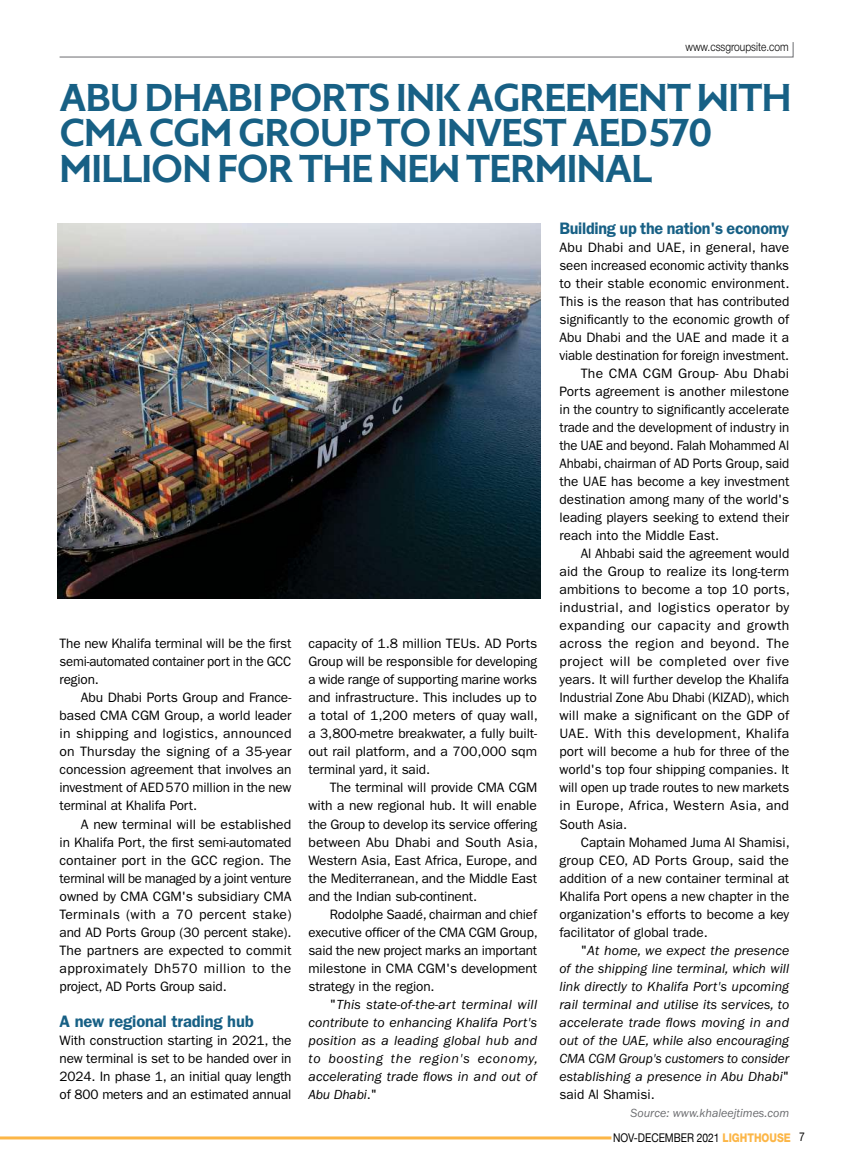
<style>
.page{position:relative;width:851px;height:1170px;background:#fff}
.page>*{position:absolute;margin:0;border:0;box-sizing:border-box;transform-origin:0 0}
.t1{font:600 36px/35.5px "Massimo W00";letter-spacing:-.02em;color:#176085}
.t2{font:600 16.65px "ITC Franklin Gothic Std";letter-spacing:-.015em;color:#176085}
.t3{font:13.65px/18px "ITC Franklin Gothic Std";color:#000;text-align:justify}
.t4{font:italic 13.65px/18px "ITC Franklin Gothic Std";letter-spacing:.005em;color:#000;text-align:justify}
.t5{font:13.65px "ITC Franklin Gothic Std";letter-spacing:.02em;color:#000}
.t6{font:13.65px "ITC Franklin Gothic Std";color:#000;scale:.96 1}
.t7{font:13.65px "ITC Franklin Gothic Std";letter-spacing:.03em;color:#000}
.t8{font:13.65px "ITC Franklin Gothic Std";letter-spacing:.025em;color:#000}
.t9{font:13.65px "ITC Franklin Gothic Std";letter-spacing:.035em;color:#000}
.t10{font:italic 12.15px "ITC Franklin Gothic Std";color:#6b6c6f}
.t11{font:12px "Helvetica Neue";color:#000;scale:.85 1}
.t12{font:300 12px "Helvetica Neue Cyr";color:#000;scale:.85 1}
.s1{font-style:normal}
.s2{font-family:"Helvetica Neue LT Std";font-weight:800;color:#fcb647}
</style>
<div class="page">
<svg style="left:59px;top:42px;width:734px;height:16px"></svg>
<hr style="left:0;top:1136px;width:611px;height:3px;background:#fcb647">
<img style="left:57px;top:223px;width:483px;height:375px">
<p class="t12" style="left:685px;top:40px;width:123px">www.cssgroupsite.com</p>
<h1 class="t1" style="left:60px;top:77px;width:733px">ABU DHABI PORTS INK AGREEMENT WITH<br>CMA CGM GROUP TO INVEST AED570<br>MILLION FOR THE NEW TERMINAL</h1>
<p class="t3" style="left:60px;top:634px;width:233px">The new Khalifa terminal will be the first semi-automated container port in the GCC region.</p>
<p class="t3" style="left:60px;top:688px;width:233px;text-indent:21px">Abu Dhabi Ports Group and France&shy;based CMA CGM Group, a world leader in shipping and logistics, announced on Thursday the signing of a 35-year concession agreement that involves an investment of AED570 million in the new terminal at Khalifa Port.</p>
<p class="t3" style="left:60px;top:814px;width:233px;text-indent:21px">A new terminal will be established in Khalifa Port, the first semi-automated container port in the GCC region. The terminal will be managed by a joint venture owned by CMA CGM's subsidiary CMA Terminals (with a 70 percent stake) and AD Ports Group (30 percent stake).<br>The partners are expected to commit approximately Dh570 million to the project, AD Ports Group said.</p>
<p class="t2" style="left:60px;top:1010px;width:196px">A new regional trading hub</p>
<p class="t3" style="left:60px;top:1030px;width:233px">With construction starting in 2021, the new terminal is set to be handed over in 2024. In phase 1, an initial quay length of 800 meters and an estimated annual</p>
<p class="t3" style="left:308px;top:634px;width:231px">capacity of 1.8 million TEUs. AD Ports Group will be responsible for developing a wide range of supporting marine works and infrastructure. This includes up to a total of 1,200 meters of quay wall, a 3,800-metre breakwater, a fully built&shy;out rail platform, and a 700,000 sqm terminal yard, it said.</p>
<p class="t3" style="left:308px;top:778px;width:231px;text-indent:21px">The terminal will provide CMA CGM with a new regional hub. It will enable the Group to develop its service offering between Abu Dhabi and South Asia, Western Asia, East Africa, Europe, and the Mediterranean, and the Middle East and the Indian sub-continent.</p>
<p class="t3" style="left:308px;top:904px;width:231px;text-indent:21px">Rodolphe Saadé, chairman and chief executive officer of the CMA CGM Group, said the new project marks an important milestone in CMA CGM's development strategy in the region.</p>
<p class="t4" style="left:308px;top:995px;width:231px;text-indent:21px"><span class="s1">"</span>This state-of-the-art terminal will contribute to enhancing Khalifa Port's position as a leading global hub and to boosting the region's economy, accelerating trade flows in and out of Abu Dhabi<span class="s1">."</span></p>
<p class="t2" style="left:559px;top:218px;width:231px">Building up the nation's economy</p>
<p class="t3" style="left:559px;top:238px;width:231px">Abu Dhabi and UAE, in general, have</p>
<p class="t3" style="left:559px;top:256px;width:231px">seen increased economic activity thanks</p>
<p class="t3" style="left:559px;top:274px;width:231px">to their stable economic environment.</p>
<p class="t3" style="left:559px;top:292px;width:231px">This is the reason that has contributed</p>
<p class="t3" style="left:559px;top:310px;width:231px">significantly to the economic growth of</p>
<p class="t3" style="left:559px;top:328px;width:231px">Abu Dhabi and the UAE and made it a</p>
<p class="t3" style="left:559px;top:346px;width:231px">viable destination for foreign investment.</p>
<p class="t5" style="left:580px;top:366px;width:210px">The CMA CGM Group- Abu Dhabi</p>
<p class="t3" style="left:559px;top:382px;width:231px">Ports agreement is another milestone</p>
<p class="t3" style="left:559px;top:400px;width:231px">in the country to significantly accelerate</p>
<p class="t3" style="left:559px;top:418px;width:231px">trade and the development of industry in</p>
<p class="t6" style="left:559px;top:438px;width:241px">the UAE and beyond. Falah Mohammed Al</p>
<p class="t6" style="left:559px;top:456px;width:241px">Ahbabi, chairman of AD Ports Group, said</p>
<p class="t3" style="left:559px;top:472px;width:231px">the UAE has become a key investment</p>
<p class="t3" style="left:559px;top:490px;width:231px">destination among many of the world's</p>
<p class="t3" style="left:559px;top:508px;width:231px">leading players seeking to extend their</p>
<p class="t3" style="left:559px;top:526px;width:161px">reach into the Middle East.</p>
<p class="t3" style="left:580px;top:544px;width:210px">Al Ahbabi said the agreement would</p>
<p class="t3" style="left:559px;top:562px;width:231px">aid the Group to realize its long-term</p>
<p class="t3" style="left:559px;top:580px;width:232px">ambitions to become a top 10 ports,</p>
<p class="t8" style="left:559px;top:600px;width:231px">industrial, and logistics operator by</p>
<p class="t7" style="left:559px;top:618px;width:231px">expanding our capacity and growth</p>
<p class="t7" style="left:559px;top:636px;width:231px">across the region and beyond. The</p>
<p class="t9" style="left:559px;top:654px;width:231px">project will be completed over five</p>
<p class="t3" style="left:559px;top:670px;width:231px">years. It will further develop the Khalifa</p>
<p class="t3" style="left:559px;top:688px;width:231px">Industrial Zone Abu Dhabi (KIZAD), which</p>
<p class="t3" style="left:559px;top:706px;width:231px">will make a significant on the GDP of</p>
<p class="t5" style="left:559px;top:726px;width:231px">UAE. With this development, Khalifa</p>
<p class="t3" style="left:559px;top:742px;width:231px">port will become a hub for three of the</p>
<p class="t3" style="left:559px;top:760px;width:231px">world's top four shipping companies. It</p>
<p class="t3" style="left:559px;top:778px;width:231px">will open up trade routes to new markets</p>
<p class="t5" style="left:559px;top:798px;width:231px">in Europe, Africa, Western Asia, and</p>
<p class="t3" style="left:559px;top:814px;width:69px">South Asia.</p>
<p class="t3" style="left:580px;top:832px;width:210px">Captain Mohamed Juma Al Shamisi,</p>
<p class="t3" style="left:559px;top:850px;width:231px">group CEO, AD Ports Group, said the</p>
<p class="t3" style="left:559px;top:868px;width:231px">addition of a new container terminal at</p>
<p class="t3" style="left:559px;top:886px;width:231px">Khalifa Port opens a new chapter in the</p>
<p class="t3" style="left:559px;top:904px;width:231px">organization's efforts to become a key</p>
<p class="t3" style="left:559px;top:922px;width:150px">facilitator of global trade.</p>
<p class="t4" style="left:580px;top:941px;width:210px"><span class="s1">"</span>At home, we expect the presence</p>
<p class="t4" style="left:559px;top:959px;width:231px">of the shipping line terminal, which will</p>
<p class="t4" style="left:559px;top:977px;width:231px">link directly to Khalifa Port's upcoming</p>
<p class="t4" style="left:559px;top:995px;width:231px">rail terminal and utilise its services, to</p>
<p class="t4" style="left:559px;top:1013px;width:231px">accelerate trade flows moving in and</p>
<p class="t4" style="left:559px;top:1031px;width:231px">out of the UAE, while also encouraging</p>
<p class="t4" style="left:559px;top:1049px;width:231px">CMA CGM Group's customers to consider</p>
<p class="t4" style="left:559px;top:1067px;width:231px">establishing a presence in Abu Dhabi<span class="s1">"</span></p>
<p class="t3" style="left:559px;top:1084px;width:97px">said Al Shamisi.</p>
<p class="t10" style="left:630px;top:1106px;width:160px">Source: www.khaleejtimes.com</p>
<p class="t11" style="left:613px;top:1129px;width:227px">NOV-DECEMBER 2021 <span class="s2">LIGHTHOUSE</span> 7</p>
</div>
